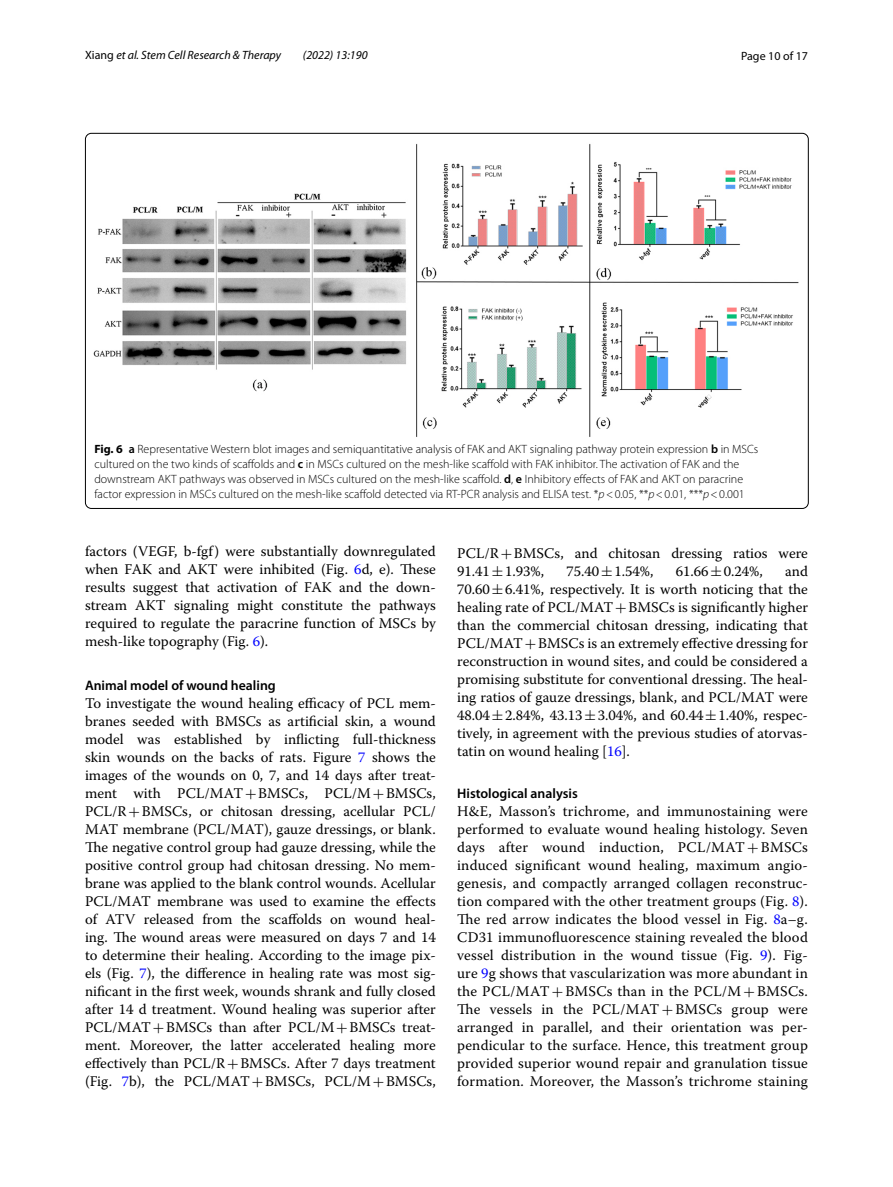
<style>
.page{position:relative;width:893px;height:1187px;background:#fff}
.page>*{position:absolute;margin:0;border:0;box-sizing:border-box;transform-origin:0 0}
.t1{font:14.7px/18px "Warnock Pro";color:#000;text-align:justify}
.t2{font:600 13.8px "Myriad Pro";color:#000}
.t3{font:300 12px/15px "Myriad Pro";color:#000}
.t4{font:italic 12px "Myriad Pro";color:#000}
.t5{font:12px "Myriad Pro";color:#000}
.s1{font-style:normal}
.s2{font-weight:700}
.s3{font-weight:600}
.s4{font-style:italic}
.s5{color:#00f}
.s6{font-family:"MTSY"}
</style>
<div class="page">
<img style="left:94px;top:143px;width:705px;height:294px">
<p class="t4" style="left:85px;top:48px;width:198px"><span class="s1">Xiang</span> et al. Stem Cell Research &amp; Therapy</p>
<p class="t4" style="left:303px;top:48px;width:66px">(2022) 13:190</p>
<p class="t5" style="left:741px;top:48px;width:68px">Page 10 of 17</p>
<p class="t3" style="left:94px;top:441px;width:665px"><span class="s2">Fig. 6</span> <span class="s3">a</span> Representative Western blot images and semiquantitative analysis of FAK and AKT signaling pathway protein expression <span class="s3">b</span> in MSCs cultured on the two kinds of scaffolds and <span class="s3">c</span> in MSCs cultured on the mesh-like scaffold with FAK inhibitor. The activation of FAK and the downstream AKT pathways was observed in MSCs cultured on the mesh-like scaffold. <span class="s3">d</span>, <span class="s3">e</span> Inhibitory effects of FAK and AKT on paracrine factor expression in MSCs cultured on the mesh-like scaffold detected via RT-PCR analysis and ELISA test. *<span class="s4">p</span>&lt;0.05, **<span class="s4">p</span>&lt;0.01, ***<span class="s4">p</span>&lt;0.001</p>
<p class="t1" style="left:85px;top:541px;width:352px">factors (VEGF, b-fgf) were substantially downregulated when FAK and AKT were inhibited (Fig. <span class="s5">6</span>d, e). These results suggest that activation of FAK and the down&shy;stream AKT signaling might constitute the pathways required to regulate the paracrine function of MSCs by mesh-like topography (Fig. <span class="s5">6</span>).</p>
<p class="t2" style="left:85px;top:676px;width:192px">Animal model of wound healing</p>
<p class="t1" style="left:85px;top:694px;width:352px">To investigate the wound healing efficacy of PCL mem&shy;branes seeded with BMSCs as artificial skin, a wound model was established by inflicting full-thickness skin wounds on the backs of rats. Figure <span class="s5">7</span> shows the images of the wounds on 0, 7, and 14 days after treat&shy;ment with PCL/MAT<span class="s6">+</span>BMSCs, PCL/M<span class="s6">+</span>BMSCs, PCL/R<span class="s6">+</span>BMSCs, or chitosan dressing, acellular PCL/ MAT membrane (PCL/MAT), gauze dressings, or blank.<br>The negative control group had gauze dressing, while the positive control group had chitosan dressing. No mem&shy;brane was applied to the blank control wounds. Acellular PCL/MAT membrane was used to examine the effects of ATV released from the scaffolds on wound heal&shy;ing. The wound areas were measured on days 7 and 14 to determine their healing. According to the image pix&shy;els (Fig. <span class="s5">7</span>), the difference in healing rate was most sig&shy;nificant in the first week, wounds shrank and fully closed after 14 d treatment. Wound healing was superior after PCL/MAT<span class="s6">+</span>BMSCs than after PCL/M<span class="s6">+</span>BMSCs treat&shy;ment. Moreover, the latter accelerated healing more effectively than PCL/R<span class="s6">+</span>BMSCs. After 7 days treatment (Fig. <span class="s5">7</span>b), the PCL/MAT<span class="s6">+</span>BMSCs, PCL/M<span class="s6">+</span>BMSCs,</p>
<p class="t1" style="left:457px;top:543px;width:352px">PCL/R<span class="s6">+</span>BMSCs, and chitosan dressing ratios were<br>91.41<span class="s6">±</span>1.93%,</p>
<p class="t1" style="left:457px;top:561px;width:352px;text-indent:328px">and 70.60<span class="s6">±</span>6.41%, respectively. It is worth noticing that the healing rate of PCL/MAT<span class="s6">+</span>BMSCs is significantly higher than the commercial chitosan dressing, indicating that PCL/MAT<span class="s6">+</span>BMSCs is an extremely effective dressing for reconstruction in wound sites, and could be considered a promising substitute for conventional dressing. The heal&shy;ing ratios of gauze dressings, blank, and PCL/MAT were 48.04<span class="s6">±</span>2.84%, 43.13<span class="s6">±</span>3.04%, and 60.44<span class="s6">±</span>1.40%, respec&shy;tively, in agreement with the previous studies of atorvas&shy;tatin on wound healing [<span class="s5">16</span>].</p>
<p class="t2" style="left:457px;top:784px;width:122px">Histological analysis</p>
<p class="t1" style="left:457px;top:802px;width:352px">H&amp;E, Masson’s trichrome, and immunostaining were performed to evaluate wound healing histology. Seven days after wound induction, PCL/MAT<span class="s6">+</span>BMSCs induced significant wound healing, maximum angio&shy;genesis, and compactly arranged collagen reconstruc&shy;tion compared with the other treatment groups (Fig. <span class="s5">8</span>).<br>The red arrow indicates the blood vessel in Fig. <span class="s5">8</span>a–g.<br>CD31 immunofluorescence staining revealed the blood vessel distribution in the wound tissue (Fig. <span class="s5">9</span>). Fig&shy;ure <span class="s5">9</span>g shows that vascularization was more abundant in the PCL/MAT<span class="s6">+</span>BMSCs than in the PCL/M<span class="s6">+</span>BMSCs.<br>The vessels in the PCL/MAT<span class="s6">+</span>BMSCs group were arranged in parallel, and their orientation was per&shy;pendicular to the surface. Hence, this treatment group provided superior wound repair and granulation tissue formation. Moreover, the Masson’s trichrome staining</p>
<p class="t1" style="left:566px;top:561px;width:89px">75.40<span class="s6">±</span>1.54%,</p>
<p class="t1" style="left:676px;top:561px;width:89px">61.66<span class="s6">±</span>0.24%,</p>
</div>
